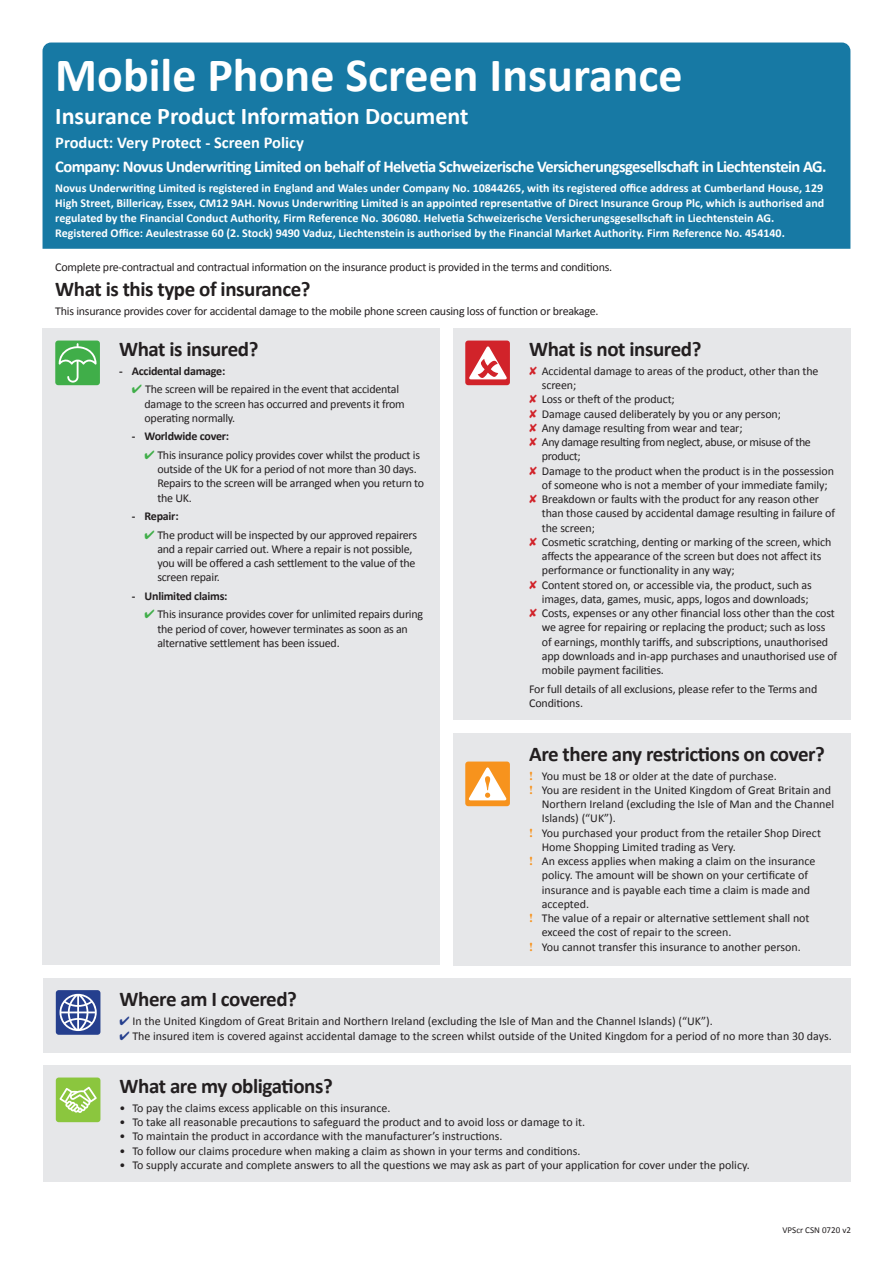
<style>
.page{position:relative;width:893px;height:1263px;background:#fff}
.page>*{position:absolute;margin:0;border:0;box-sizing:border-box;transform-origin:0 0}
.t1{font:700 48px "Calibri";color:#fff}
.t2{font:700 24px "Calibri";color:#fff}
.t3{font:700 21px "Calibri";letter-spacing:-.02em;color:#231f20}
.t4{font:700 16.5px "Calibri";letter-spacing:-.035em;color:#fff}
.t5{font:700 16.5px "Calibri";color:#fff}
.t6{font:12px/14.2px "Calibri";letter-spacing:-.01em;color:#231f20}
.t7{font:700 12px/15px "Calibri";color:#fff}
.t8{font:700 12px "Calibri";letter-spacing:-.02em;color:#231f20}
.t9{font:12px/14.2px "Calibri";letter-spacing:-.03em;color:#231f20}
.t10{font:9px "Calibri";color:#231f20}
.s1{color:#d1232a}
.s2{color:#40ae49}
.s3{font-family:"Times";font-weight:700;color:#f7931d}
.s4{color:#253f8e}
</style>
<div class="page">
<div style="left:43px;top:328px;width:397px;height:637px;background:#e6e7e9"></div>
<div style="left:55px;top:341px;width:45px;height:44px;background:#40ae49;border-radius:3px"></div>
<svg style="left:59px;top:343px;width:38px;height:40px"></svg>
<div style="left:453px;top:328px;width:397px;height:392px;background:#e6e7e9"></div>
<div style="left:465px;top:341px;width:45px;height:44px;background:#d1232a;border-radius:3px"></div>
<svg style="left:469px;top:346px;width:38px;height:33px"></svg>
<div style="left:453px;top:733px;width:397px;height:232px;background:#e6e7e9"></div>
<div style="left:465px;top:761px;width:45px;height:45px;background:#f7931d;border-radius:3px"></div>
<svg style="left:468px;top:767px;width:39px;height:33px"></svg>
<div style="left:43px;top:43px;width:807px;height:206px;background:#1779a4"></div>
<div style="left:43px;top:978px;width:808px;height:75px;background:#e6e7e9"></div>
<div style="left:56px;top:990px;width:44px;height:45px;background:#253f8e;border-radius:3px"></div>
<svg style="left:59px;top:994px;width:38px;height:37px"></svg>
<div style="left:43px;top:1065px;width:808px;height:117px;background:#e6e7e9"></div>
<div style="left:56px;top:1077px;width:44px;height:45px;background:#8bc63e;border-radius:3px"></div>
<svg style="left:59px;top:1087px;width:38px;height:26px"></svg>
<p class="t1" style="left:55px;top:45px;width:629px">Mobile Phone Screen Insurance</p>
<p class="t2" style="left:55px;top:101px;width:415px">Insurance Product Information Document</p>
<p class="t5" style="left:55px;top:132px;width:250px">Product: Very Protect - Screen Policy</p>
<p class="t4" style="left:55px;top:156px;width:773px">Company: Novus Underwriting Limited on behalf of Helvetia Schweizerische Versicherungsgesellschaft in Liechtenstein AG.</p>
<p class="t7" style="left:55px;top:180px;width:771px">Novus Underwriting Limited is registered in England and Wales under Company No. 10844265, with its registered office address at Cumberland House, 129<br>High Street, Billericay, Essex, CM12 9AH. Novus Underwriting Limited is an appointed representative of Direct Insurance Group Plc, which is authorised and regulated by the Financial Conduct Authority, Firm Reference No. 306080. Helvetia Schweizerische Versicherungsgesellschaft in Liechtenstein AG.<br>Registered Office: Aeulestrasse 60 (2. Stock) 9490 Vaduz, Liechtenstein is authorised by the Financial Market Authority. Firm Reference No. 454140.</p>
<p class="t6" style="left:55px;top:259px;width:558px">Complete pre-contractual and contractual information on the insurance product is provided in the terms and conditions.</p>
<p class="t3" style="left:55px;top:275px;width:257px">What is this type of insurance?</p>
<p class="t6" style="left:55px;top:304px;width:545px">This insurance provides cover for accidental damage to the mobile phone screen causing loss of function or breakage.</p>
<p class="t3" style="left:529px;top:336px;width:174px">What is not insured?</p>
<p class="t6" style="left:542px;top:364px;width:278px;text-indent:-13px"><span class="s1">✘</span> Accidental damage to areas of the product, other than the screen;</p>
<p class="t6" style="left:529px;top:392px;width:147px"><span class="s1">✘</span> Loss or theft of the product;</p>
<p class="t6" style="left:529px;top:406px;width:253px"><span class="s1">✘</span> Damage caused deliberately by you or any person;</p>
<p class="t6" style="left:529px;top:421px;width:215px"><span class="s1">✘</span> Any damage resulting from wear and tear;</p>
<p class="t9" style="left:542px;top:435px;width:271px;text-indent:-13px"><span class="s1">✘</span> Any damage resulting from neglect, abuse, or misuse of the product;</p>
<p class="t6" style="left:529px;top:463px;width:307px;text-align:center"><span class="s1">✘</span> Damage to the product when the product is in the possession of someone who is not a member of your immediate family;</p>
<p class="t6" style="left:542px;top:492px;width:295px;text-indent:-13px"><span class="s1">✘</span> Breakdown or faults with the product for any reason other than those caused by accidental damage resulting in failure of the screen;</p>
<p class="t6" style="left:542px;top:535px;width:291px;text-indent:-13px"><span class="s1">✘</span> Cosmetic scratching, denting or marking of the screen, which affects the appearance of the screen but does not affect its performance or functionality in any way;</p>
<p class="t6" style="left:529px;top:577px;width:284px;text-align:right"><span class="s1">✘</span> Content stored on, or accessible via, the product, such as images, data, games, music, apps, logos and downloads;</p>
<p class="t6" style="left:542px;top:606px;width:297px;text-indent:-13px"><span class="s1">✘</span> Costs, expenses or any other financial loss other than the cost we agree for repairing or replacing the product; such as loss of earnings, monthly tariffs, and subscriptions, unauthorised app downloads and in-app purchases and unauthorised use of mobile payment facilities.</p>
<p class="t6" style="left:529px;top:681px;width:290px">For full details of all exclusions, please refer to the Terms and<br>Conditions.</p>
<p class="t3" style="left:119px;top:336px;width:141px">What is insured?</p>
<p class="t8" style="left:119px;top:363px;width:108px">- Accidental damage:</p>
<p class="t6" style="left:145px;top:382px;width:262px;text-indent:-13px"><span class="s2">✔</span> The screen will be repaired in the event that accidental damage to the screen has occurred and prevents it from operating normally.</p>
<p class="t8" style="left:132px;top:429px;width:99px">- Worldwide cover:</p>
<p class="t6" style="left:157px;top:448px;width:268px;text-indent:-13px"><span class="s2">✔</span> This insurance policy provides cover whilst the product is outside of the UK for a period of not more than 30 days.<br>Repairs to the screen will be arranged when you return to the UK.</p>
<p class="t8" style="left:132px;top:508px;width:48px">- Repair:</p>
<p class="t6" style="left:157px;top:527px;width:261px;text-indent:-13px"><span class="s2">✔</span> The product will be inspected by our approved repairers and a repair carried out. Where a repair is not possible, you will be offered a cash settlement to the value of the screen repair.</p>
<p class="t8" style="left:132px;top:588px;width:97px">- Unlimited claims:</p>
<p class="t6" style="left:157px;top:607px;width:267px;text-indent:-13px"><span class="s2">✔</span> This insurance provides cover for unlimited repairs during the period of cover, however terminates as soon as an alternative settlement has been issued.</p>
<p class="t3" style="left:529px;top:741px;width:297px">Are there any restrictions on cover?</p>
<p class="t6" style="left:529px;top:768px;width:249px"><span class="s3">!</span> You must be 18 or older at the date of purchase.</p>
<p class="t6" style="left:542px;top:783px;width:294px;text-indent:-13px"><span class="s3">!</span> You are resident in the United Kingdom of Great Britain and<br>Northern Ireland (excluding the Isle of Man and the Channel<br>Islands) (“UK”).</p>
<p class="t6" style="left:542px;top:825px;width:281px;text-indent:-13px"><span class="s3">!</span> You purchased your product from the retailer Shop Direct<br>Home Shopping Limited trading as Very.</p>
<p class="t6" style="left:542px;top:854px;width:275px;text-indent:-13px"><span class="s3">!</span> An excess applies when making a claim on the insurance policy. The amount will be shown on your certificate of insurance and is payable each time a claim is made and accepted.</p>
<p class="t6" style="left:542px;top:911px;width:269px;text-indent:-13px"><span class="s3">!</span> The value of a repair or alternative settlement shall not exceed the cost of repair to the screen.</p>
<p class="t6" style="left:529px;top:939px;width:273px"><span class="s3">!</span> You cannot transfer this insurance to another person.</p>
<p class="t3" style="left:120px;top:985px;width:179px">Where am I covered?</p>
<p class="t6" style="left:120px;top:1014px;width:595px"><span class="s4">✔</span> In the United Kingdom of Great Britain and Northern Ireland (excluding the Isle of Man and the Channel Islands) (“UK”).</p>
<p class="t6" style="left:120px;top:1029px;width:714px"><span class="s4">✔</span> The insured item is covered against accidental damage to the screen whilst outside of the United Kingdom for a period of no more than 30 days.</p>
<p class="t3" style="left:120px;top:1073px;width:215px">What are my obligations?</p>
<p class="t6" style="left:120px;top:1101px;width:273px">• To pay the claims excess applicable on this insurance.</p>
<p class="t6" style="left:120px;top:1115px;width:467px">• To take all reasonable precautions to safeguard the product and to avoid loss or damage to it.</p>
<p class="t6" style="left:120px;top:1129px;width:384px">• To maintain the product in accordance with the manufacturer’s instructions.</p>
<p class="t6" style="left:120px;top:1143px;width:462px">• To follow our claims procedure when making a claim as shown in your terms and conditions.</p>
<p class="t6" style="left:120px;top:1158px;width:632px">• To supply accurate and complete answers to all the questions we may ask as part of your application for cover under the policy.</p>
<p class="t10" style="left:782px;top:1224px;width:70px">VPScr CSN 0720 v2</p>
</div>
